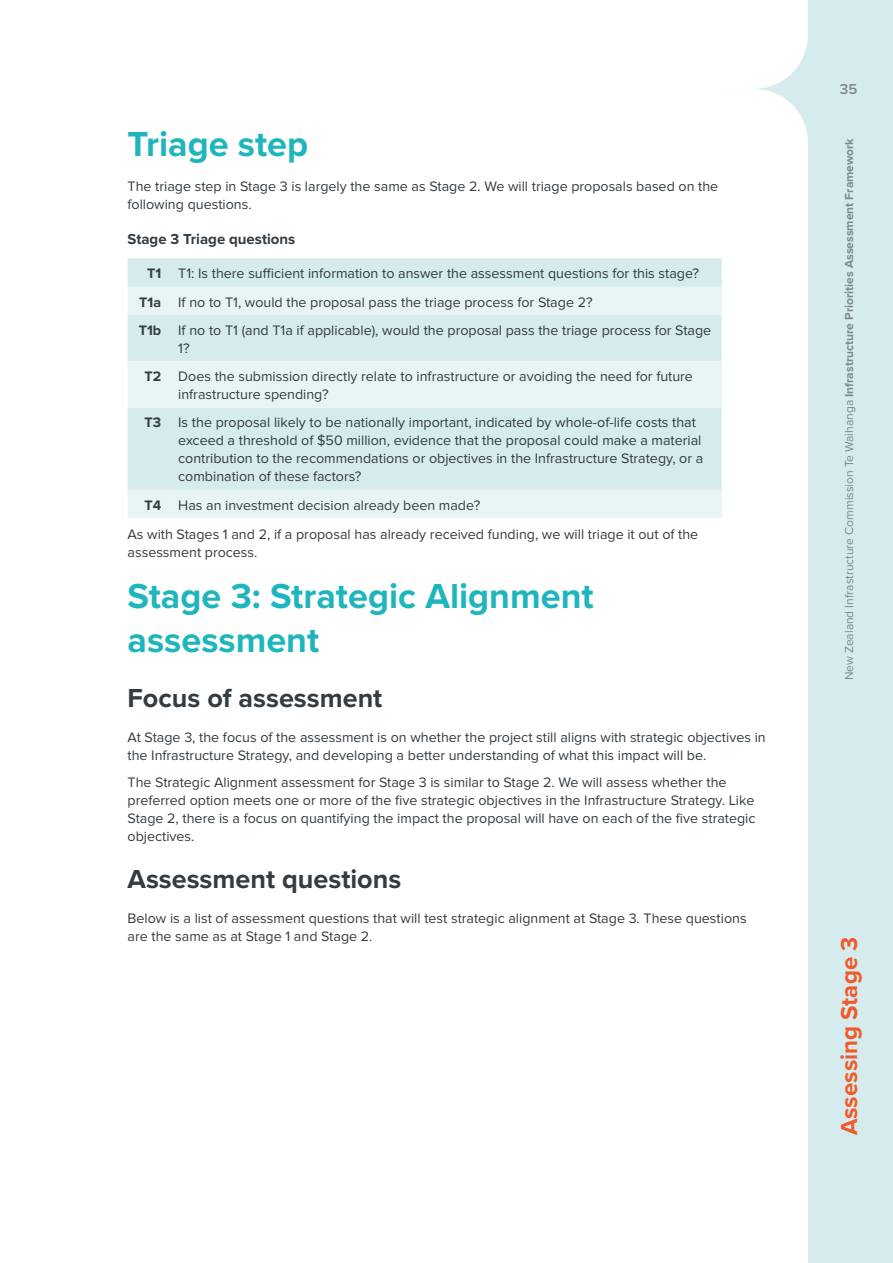
<style>
.page{position:relative;width:893px;height:1263px;background:#fff}
.page>*{position:absolute;margin:0;border:0;box-sizing:border-box;transform-origin:0 0}
.t1{font:700 36px/43.2px "Proxima Nova";color:#1fb5bd}
.t2{font:700 27px "Proxima Nova";color:#333c42}
.t3{font:700 24px "Proxima Nova";color:#f15a29}
.t4{font:700 15px "Proxima Nova";color:#333c42}
.t5{font:600 15px "Proxima Nova";color:#7e8890}
.t6{font:14.25px/18px "Proxima Nova";color:#333c42}
.t7{font:12px "Proxima Nova";color:#7e8890}
.s1{font-weight:700}
</style>
<div class="page">
<div style="left:719px;top:0;width:174px;height:1263px;background:#d5ebed"></div>
<div style="left:700px;top:89px;width:108px;height:1174px;background:#fff"></div>
<svg style="left:719px;top:0;width:89px;height:89px;background:#fbfdfd"></svg>
<div style="left:128px;top:259px;width:594px;height:28px;background:#d5ebed"></div>
<svg style="left:128px;top:287px;width:594px;height:231px;background:#ddeff0"></svg>
<h1 class="t1" style="left:128px;top:124px;width:182px">Triage step</h1>
<p class="t6" style="left:128px;top:177px;width:592px">The triage step in Stage 3 is largely the same as Stage 2. We will triage proposals based on the following questions.</p>
<p class="t4" style="left:128px;top:230px;width:169px">Stage 3 Triage questions</p>
<p class="t6" style="left:139px;top:260px;width:574px;line-height:28.2px;text-indent:8px"><span class="s1">T1</span> T1: Is there sufficient information to answer the assessment questions for this stage?<br><span class="s1">T1a</span> If no to T1, would the proposal pass the triage process for Stage 2?<br><span class="s1">T1b</span> If no to T1 (and T1a if applicable), would the proposal pass the triage process for Stage</p>
<p class="t6" style="left:144px;top:334px;width:550px;line-height:28.2px;text-indent:34px">1?<br><span class="s1">T2</span> Does the submission directly relate to infrastructure or avoiding the need for future</p>
<p class="t6" style="left:145px;top:380px;width:553px;line-height:28.2px;text-indent:34px">infrastructure spending?<br><span class="s1">T3</span> Is the proposal likely to be nationally important, indicated by whole-of-life costs that</p>
<p class="t6" style="left:178px;top:432px;width:527px">exceed a threshold of $50 million, evidence that the proposal could make a material contribution to the recommendations or objectives in the Infrastructure Strategy, or a combination of these factors?</p>
<p class="t6" style="left:128px;top:491px;width:572px;line-height:29px;text-indent:17px"><span class="s1">T4</span> Has an investment decision already been made?<br>As with Stages 1 and 2, if a proposal has already received funding, we will triage it out of the</p>
<p class="t6" style="left:128px;top:543px;width:131px">assessment process.</p>
<h1 class="t1" style="left:128px;top:576px;width:468px">Stage 3: Strategic Alignment assessment</h1>
<h2 class="t2" style="left:128px;top:682px;width:256px">Focus of assessment</h2>
<p class="t6" style="left:128px;top:729px;width:640px">At Stage 3, the focus of the assessment is on whether the project still aligns with strategic objectives in the Infrastructure Strategy, and developing a better understanding of what this impact will be.</p>
<p class="t6" style="left:128px;top:773px;width:629px">The Strategic Alignment assessment for Stage 3 is similar to Stage 2. We will assess whether the preferred option meets one or more of the five strategic objectives in the Infrastructure Strategy. Like Stage 2, there is a focus on quantifying the impact the proposal will have on each of the five strategic objectives.</p>
<h2 class="t2" style="left:128px;top:862px;width:275px">Assessment questions</h2>
<p class="t6" style="left:128px;top:909px;width:621px">Below is a list of assessment questions that will test strategic alignment at Stage 3. These questions are the same as at Stage 1 and Stage 2.</p>
<p class="t5" style="left:840px;top:80px;width:19px">35</p>
<p class="t7" style="left:842px;top:680px;width:544px;rotate:-90deg">New Zealand Infrastructure Commission Te Waihanga <span class="s1">Infrastructure Priorities Assessment Framework</span></p>
<h3 class="t3" style="left:835px;top:1135px;width:200px;rotate:-90deg">Assessing Stage 3</h3>
</div>
